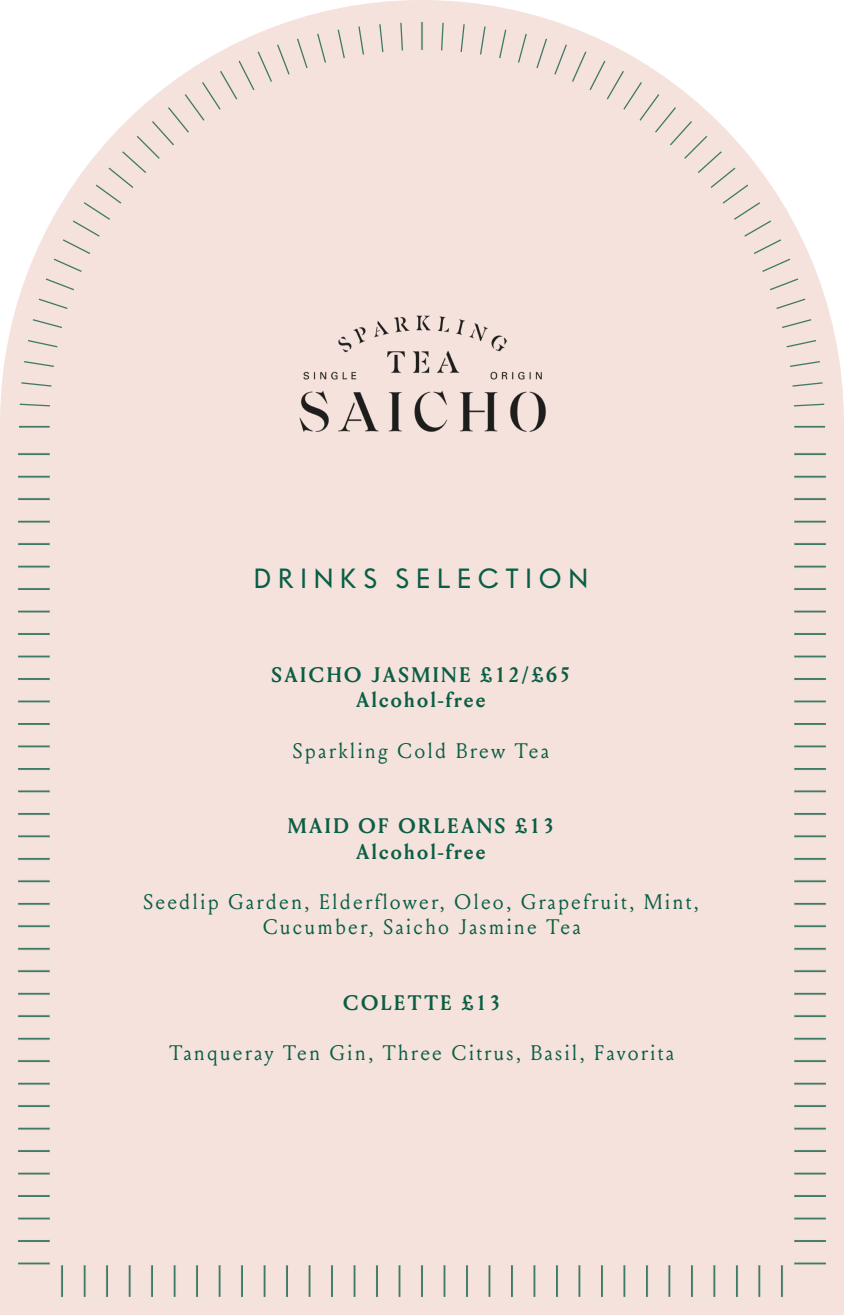
<style>
.page{position:relative;width:844px;height:1315px;background:#fff}
.page>*{position:absolute;margin:0;border:0;box-sizing:border-box;transform-origin:0 0}
.t1{font:24.5px "Vogue";letter-spacing:.25em;color:#0a5e45}
.t2{font:21px/25.2px "Louize";letter-spacing:.1em;color:#0a5e45;text-align:center}
.t3{font:700 21px/25.2px "Louize";letter-spacing:.115em;color:#0a5e45;text-align:center}
</style>
<div class="page">
<div style="left:0;top:0;width:843px;height:1315px;background:#f5e2dd"></div>
<svg style="left:793px;top:452px;width:33px;height:4px"></svg>
<div style="left:793px;top:475px;width:33px;height:3px;background:#3f7a66;border:1px solid #f5e2dd"></div>
<svg style="left:793px;top:497px;width:33px;height:4px"></svg>
<div style="left:793px;top:520px;width:33px;height:3px;background:#3f7a66;border:1px solid #f5e2dd"></div>
<svg style="left:793px;top:542px;width:33px;height:4px"></svg>
<div style="left:793px;top:565px;width:33px;height:3px;background:#3f7a66;border:1px solid #f5e2dd"></div>
<svg style="left:793px;top:587px;width:33px;height:4px"></svg>
<svg style="left:793px;top:609px;width:33px;height:4px"></svg>
<svg style="left:793px;top:632px;width:33px;height:4px"></svg>
<svg style="left:793px;top:654px;width:33px;height:4px"></svg>
<svg style="left:793px;top:677px;width:33px;height:4px"></svg>
<svg style="left:793px;top:699px;width:33px;height:4px"></svg>
<svg style="left:793px;top:722px;width:33px;height:4px"></svg>
<svg style="left:793px;top:744px;width:33px;height:4px"></svg>
<svg style="left:793px;top:767px;width:33px;height:4px"></svg>
<svg style="left:793px;top:789px;width:33px;height:4px"></svg>
<div style="left:793px;top:812px;width:33px;height:3px;background:#3f7a66;border:1px solid #f5e2dd"></div>
<svg style="left:793px;top:834px;width:33px;height:4px"></svg>
<div style="left:793px;top:857px;width:33px;height:3px;background:#3f7a66;border:1px solid #f5e2dd"></div>
<svg style="left:793px;top:879px;width:33px;height:4px"></svg>
<div style="left:793px;top:902px;width:33px;height:3px;background:#3f7a66;border:1px solid #f5e2dd"></div>
<svg style="left:793px;top:924px;width:33px;height:4px"></svg>
<div style="left:793px;top:947px;width:33px;height:3px;background:#3f7a66;border:1px solid #f5e2dd"></div>
<svg style="left:793px;top:969px;width:33px;height:4px"></svg>
<div style="left:793px;top:992px;width:33px;height:3px;background:#3f7a66;border:1px solid #f5e2dd"></div>
<svg style="left:793px;top:1014px;width:33px;height:4px"></svg>
<svg style="left:793px;top:1036px;width:33px;height:4px"></svg>
<svg style="left:793px;top:1059px;width:33px;height:4px"></svg>
<svg style="left:793px;top:1081px;width:33px;height:4px"></svg>
<svg style="left:793px;top:1104px;width:33px;height:4px"></svg>
<svg style="left:793px;top:1126px;width:33px;height:4px"></svg>
<svg style="left:793px;top:1149px;width:33px;height:4px"></svg>
<svg style="left:793px;top:1171px;width:33px;height:4px"></svg>
<svg style="left:793px;top:1194px;width:33px;height:4px"></svg>
<svg style="left:793px;top:1216px;width:33px;height:4px"></svg>
<div style="left:793px;top:1239px;width:33px;height:3px;background:#3f7a66;border:1px solid #f5e2dd"></div>
<svg style="left:793px;top:1261px;width:33px;height:4px"></svg>
<svg style="left:779px;top:1265px;width:4px;height:32px"></svg>
<svg style="left:757px;top:1265px;width:4px;height:32px"></svg>
<svg style="left:734px;top:1265px;width:4px;height:32px"></svg>
<svg style="left:712px;top:1265px;width:4px;height:32px"></svg>
<svg style="left:689px;top:1265px;width:4px;height:32px"></svg>
<svg style="left:667px;top:1265px;width:4px;height:32px"></svg>
<div style="left:645px;top:1265px;width:3px;height:32px;background:#3f7a66;border:1px solid #f5e2dd"></div>
<svg style="left:622px;top:1265px;width:4px;height:32px"></svg>
<div style="left:600px;top:1265px;width:3px;height:32px;background:#3f7a66;border:1px solid #f5e2dd"></div>
<svg style="left:577px;top:1265px;width:4px;height:32px"></svg>
<div style="left:555px;top:1265px;width:3px;height:32px;background:#3f7a66;border:1px solid #f5e2dd"></div>
<svg style="left:532px;top:1265px;width:4px;height:32px"></svg>
<div style="left:510px;top:1265px;width:3px;height:32px;background:#3f7a66;border:1px solid #f5e2dd"></div>
<svg style="left:487px;top:1265px;width:4px;height:32px"></svg>
<div style="left:465px;top:1265px;width:3px;height:32px;background:#3f7a66;border:1px solid #f5e2dd"></div>
<svg style="left:442px;top:1265px;width:4px;height:32px"></svg>
<svg style="left:420px;top:1265px;width:4px;height:32px"></svg>
<svg style="left:397px;top:1265px;width:4px;height:32px"></svg>
<svg style="left:375px;top:1265px;width:4px;height:32px"></svg>
<svg style="left:352px;top:1265px;width:4px;height:32px"></svg>
<svg style="left:330px;top:1265px;width:4px;height:32px"></svg>
<svg style="left:307px;top:1265px;width:4px;height:32px"></svg>
<svg style="left:285px;top:1265px;width:4px;height:32px"></svg>
<svg style="left:262px;top:1265px;width:4px;height:32px"></svg>
<svg style="left:240px;top:1265px;width:4px;height:32px"></svg>
<hr style="left:218px;top:1265px;width:3px;height:32px;background:#3f7a66">
<svg style="left:195px;top:1265px;width:4px;height:32px"></svg>
<div style="left:173px;top:1265px;width:3px;height:32px;background:#3f7a66;border:1px solid #f5e2dd"></div>
<svg style="left:150px;top:1265px;width:4px;height:32px"></svg>
<div style="left:128px;top:1265px;width:3px;height:32px;background:#3f7a66;border:1px solid #f5e2dd"></div>
<svg style="left:105px;top:1265px;width:4px;height:32px"></svg>
<div style="left:83px;top:1265px;width:3px;height:32px;background:#3f7a66;border:1px solid #f5e2dd"></div>
<svg style="left:60px;top:1265px;width:4px;height:32px"></svg>
<svg style="left:17px;top:452px;width:33px;height:4px"></svg>
<div style="left:17px;top:475px;width:33px;height:3px;background:#3f7a66;border:1px solid #f5e2dd"></div>
<svg style="left:17px;top:497px;width:33px;height:4px"></svg>
<div style="left:17px;top:520px;width:33px;height:3px;background:#3f7a66;border:1px solid #f5e2dd"></div>
<svg style="left:17px;top:542px;width:33px;height:4px"></svg>
<div style="left:17px;top:565px;width:33px;height:3px;background:#3f7a66;border:1px solid #f5e2dd"></div>
<svg style="left:17px;top:587px;width:33px;height:4px"></svg>
<svg style="left:17px;top:609px;width:33px;height:4px"></svg>
<svg style="left:17px;top:632px;width:33px;height:4px"></svg>
<svg style="left:17px;top:654px;width:33px;height:4px"></svg>
<svg style="left:17px;top:677px;width:33px;height:4px"></svg>
<svg style="left:17px;top:699px;width:33px;height:4px"></svg>
<svg style="left:17px;top:722px;width:33px;height:4px"></svg>
<svg style="left:17px;top:744px;width:33px;height:4px"></svg>
<svg style="left:17px;top:767px;width:33px;height:4px"></svg>
<svg style="left:17px;top:789px;width:33px;height:4px"></svg>
<div style="left:17px;top:812px;width:33px;height:3px;background:#3f7a66;border:1px solid #f5e2dd"></div>
<svg style="left:17px;top:834px;width:33px;height:4px"></svg>
<div style="left:17px;top:857px;width:33px;height:3px;background:#3f7a66;border:1px solid #f5e2dd"></div>
<svg style="left:17px;top:879px;width:33px;height:4px"></svg>
<div style="left:17px;top:902px;width:33px;height:3px;background:#3f7a66;border:1px solid #f5e2dd"></div>
<svg style="left:17px;top:924px;width:33px;height:4px"></svg>
<div style="left:17px;top:947px;width:33px;height:3px;background:#3f7a66;border:1px solid #f5e2dd"></div>
<svg style="left:17px;top:969px;width:33px;height:4px"></svg>
<div style="left:17px;top:992px;width:33px;height:3px;background:#3f7a66;border:1px solid #f5e2dd"></div>
<svg style="left:17px;top:1014px;width:33px;height:4px"></svg>
<svg style="left:17px;top:1036px;width:33px;height:4px"></svg>
<svg style="left:17px;top:1059px;width:33px;height:4px"></svg>
<svg style="left:17px;top:1081px;width:33px;height:4px"></svg>
<svg style="left:17px;top:1104px;width:33px;height:4px"></svg>
<svg style="left:17px;top:1126px;width:33px;height:4px"></svg>
<svg style="left:17px;top:1149px;width:33px;height:4px"></svg>
<svg style="left:17px;top:1171px;width:33px;height:4px"></svg>
<svg style="left:17px;top:1194px;width:33px;height:4px"></svg>
<svg style="left:17px;top:1216px;width:33px;height:4px"></svg>
<div style="left:17px;top:1239px;width:33px;height:3px;background:#3f7a66;border:1px solid #f5e2dd"></div>
<svg style="left:17px;top:1261px;width:33px;height:4px"></svg>
<div style="left:420px;top:21px;width:3px;height:405px;background:#3f7a66;border:1px solid #f5e2dd"></div>
<svg style="left:20px;top:23px;width:804px;height:401px"></svg>
<svg style="left:794px;top:424px;width:32px;height:5px"></svg>
<svg style="left:17px;top:424px;width:33px;height:5px"></svg>
<div style="left:50px;top:50px;width:744px;height:744px;background:#f5e2dd;border-radius:50%"></div>
<img style="left:299px;top:315px;width:247px;height:117px">
<p class="t1" style="left:253px;top:561px;width:336px">DRINKS SELECTION</p>
<p class="t3" style="left:271px;top:661px;width:300px">SAICHO JASMINE £12/£65<br>Alcohol-free</p>
<p class="t2" style="left:292px;top:737px;width:258px">Sparkling Cold Brew Tea</p>
<p class="t3" style="left:288px;top:812px;width:268px">MAID OF ORLEANS £13<br>Alcohol-free</p>
<p class="t2" style="left:143px;top:888px;width:557px">Seedlip Garden, Elderflower, Oleo, Grapefruit, Mint,<br>Cucumber, Saicho Jasmine Tea</p>
<p class="t3" style="left:343px;top:988px;width:159px">COLETTE £13</p>
<p class="t2" style="left:169px;top:1039px;width:506px">Tanqueray Ten Gin, Three Citrus, Basil, Favorita</p>
</div>
